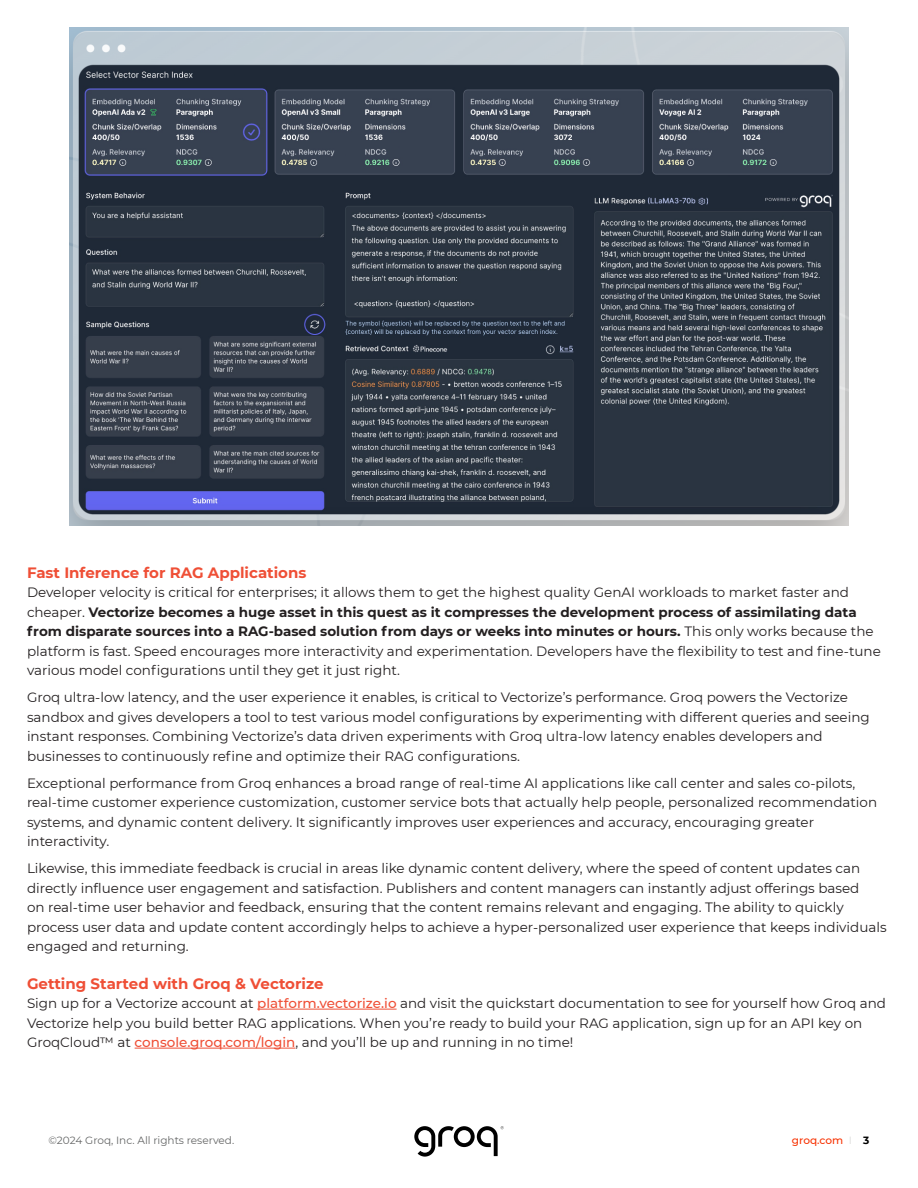
<style>
.page{position:relative;width:918px;height:1188px;background:#fff}
.page>*{position:absolute;margin:0;border:0;box-sizing:border-box;transform-origin:0 0}
.t1{font:700 15px "Montserrat";color:#ef4f36}
.t2{font:13.5px/19.5px "Montserrat";color:#231f20}
.t3{font:10.5px "Montserrat";color:#656666}
.t4{font:500 10.5px "Montserrat";color:#f73100}
.s1{font-weight:700}
.s2{font-weight:500;color:#ef4f36}
.s3{font-weight:300;color:#ceccca}
.s4{font-weight:700;color:#000}
</style>
<div class="page">
<svg style="left:414px;top:1126px;width:90px;height:31px"></svg>
<hr style="left:257px;top:1009px;width:140px;height:1px;background:#ef4f36">
<hr style="left:135px;top:1048px;width:160px;height:1px;background:#ef4f36">
<img style="left:70px;top:27px;width:778px;height:499px">
<p class="t1" style="left:27px;top:561px;width:281px">Fast Inference for RAG Applications</p>
<p class="t2" style="left:27px;top:582px;width:855px">Developer velocity is critical for enterprises; it allows them to get the highest quality GenAI workloads to market faster and cheaper. <span class="s1">Vectorize becomes a huge asset in this quest as it compresses the development process of assimilating data from disparate sources into a RAG-based solution from days or weeks into minutes or hours.</span> This only works because the platform is fast. Speed encourages more interactivity and experimentation. Developers have the flexibility to test and fine-tune various model configurations until they get it just right.</p>
<p class="t2" style="left:27px;top:687px;width:844px">Groq ultra-low latency, and the user experience it enables, is critical to Vectorize’s performance. Groq powers the Vectorize sandbox and gives developers a tool to test various model configurations by experimenting with different queries and seeing instant responses. Combining Vectorize’s data driven experiments with Groq ultra-low latency enables developers and businesses to continuously refine and optimize their RAG configurations.</p>
<p class="t2" style="left:27px;top:773px;width:852px">Exceptional performance from Groq enhances a broad range of real-time AI applications like call center and sales co-pilots, real-time customer experience customization, customer service bots that actually help people, personalized recommendation systems, and dynamic content delivery. It significantly improves user experiences and accuracy, encouraging greater interactivity.</p>
<p class="t2" style="left:27px;top:858px;width:861px">Likewise, this immediate feedback is crucial in areas like dynamic content delivery, where the speed of content updates can directly influence user engagement and satisfaction. Publishers and content managers can instantly adjust offerings based<br>on real-time user behavior and feedback, ensuring that the content remains relevant and engaging. The ability to quickly process user data and update content accordingly helps to achieve a hyper-personalized user experience that keeps individuals engaged and returning.</p>
<p class="t1" style="left:27px;top:972px;width:298px">Getting Started with Groq &amp; Vectorize</p>
<p class="t2" style="left:27px;top:993px;width:861px">Sign up for a Vectorize account at <span class="s2">platform.vectorize.io</span> and visit the quickstart documentation to see for yourself how Groq and<br>Vectorize help you build better RAG applications. When you’re ready to build your RAG application, sign up for an API key on<br>GroqCloud™ at <span class="s2">console.groq.com/login</span>, and you’ll be up and running in no time!</p>
<p class="t3" style="left:49px;top:1133px;width:187px">©2024 Groq, Inc. All rights reserved.</p>
<p class="t4" style="left:792px;top:1133px;width:79px">groq.com <span class="s3">I</span> <span class="s4">3</span></p>
</div>
